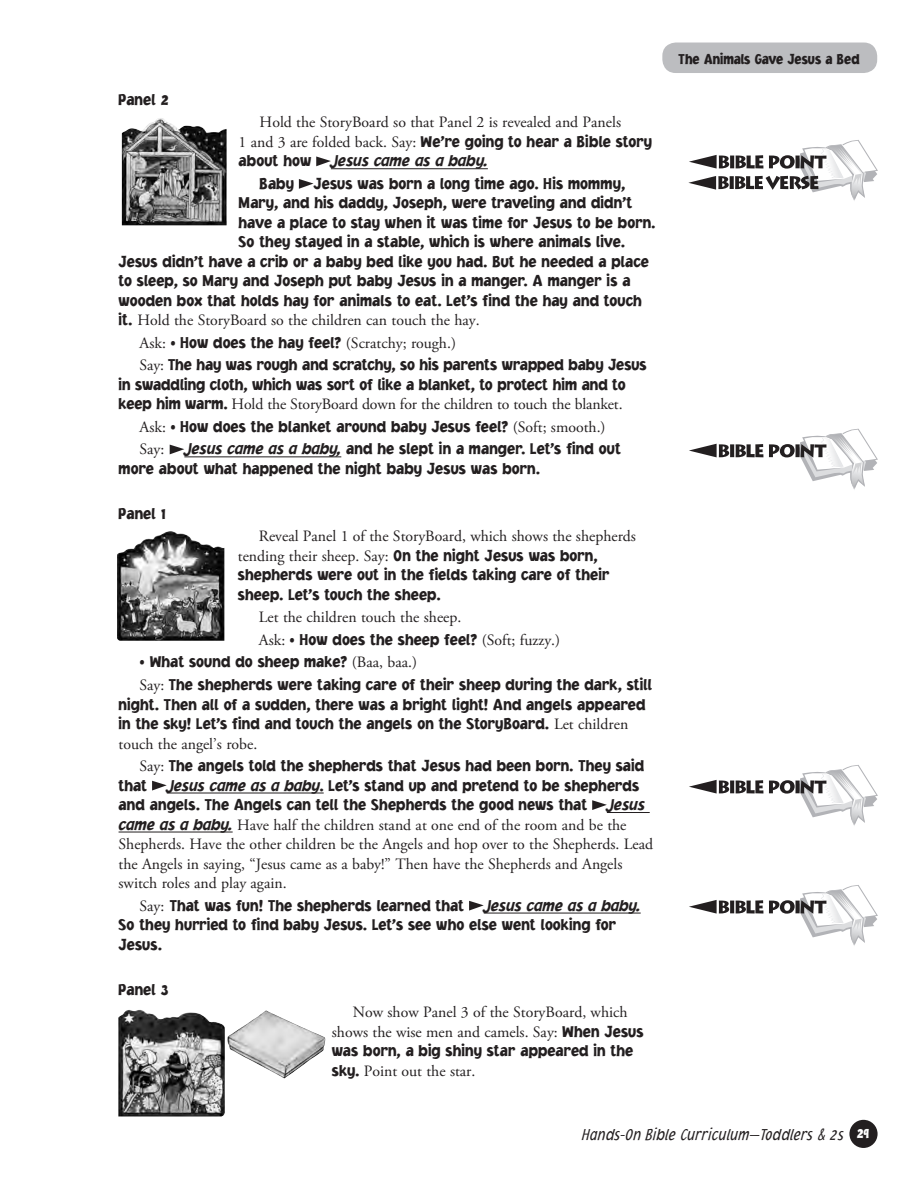
<style>
.page{position:relative;width:923px;height:1193px;background:#fff}
.page>*{position:absolute;margin:0;border:0;box-sizing:border-box;transform-origin:0 0}
.Normal_FL{font:900 16.5px/19.5px "Jacoby ICG";letter-spacing:.005em;color:#231f20;scale:.9 1}
.t1{font:italic 300 16.5px "Jacoby Cond ICG";color:#231f20}
.t2{font:15.75px/19.5px "Adobe Garamond Pro";color:#231f20}
.t3{font:900 15px "Jacoby Cond ICG";color:#231f20}
.s1{font-family:"Adobe Garamond Pro";font-weight:400;font-size:15.75px}
.s2{font-style:italic}
.s3{font-family:"Jacoby ICG";font-weight:900;font-size:16.5px}
.s4{font-family:"Jacoby ICG";font-weight:900;font-style:italic;font-size:16.5px}
.s5{font-weight:900;font-style:normal;font-size:15px;color:#fff}
</style>
<div class="page">
<hr style="left:331px;top:168px;width:157px;height:1px;background:#231f20">
<hr style="left:184px;top:456px;width:157px;height:1px;background:#231f20">
<hr style="left:167px;top:792px;width:157px;height:1px;background:#231f20">
<hr style="left:607px;top:812px;width:42px;height:1px;background:#231f20">
<hr style="left:118px;top:831px;width:115px;height:1px;background:#231f20">
<hr style="left:483px;top:912px;width:157px;height:1px;background:#231f20">
<svg style="left:316px;top:156px;width:15px;height:10px"></svg>
<svg style="left:299px;top:179px;width:14px;height:10px"></svg>
<svg style="left:170px;top:444px;width:14px;height:10px"></svg>
<svg style="left:152px;top:780px;width:15px;height:10px"></svg>
<svg style="left:592px;top:800px;width:15px;height:10px"></svg>
<svg style="left:469px;top:900px;width:14px;height:10px"></svg>
<svg style="left:688px;top:140px;width:190px;height:61px"></svg>
<svg style="left:769px;top:429px;width:108px;height:61px"></svg>
<svg style="left:689px;top:444px;width:74px;height:13px"></svg>
<svg style="left:769px;top:765px;width:108px;height:61px"></svg>
<svg style="left:689px;top:780px;width:74px;height:13px"></svg>
<svg style="left:769px;top:885px;width:108px;height:61px"></svg>
<svg style="left:689px;top:900px;width:74px;height:13px"></svg>
<img style="left:122px;top:118px;width:105px;height:107px">
<img style="left:117px;top:531px;width:107px;height:109px">
<img style="left:118px;top:1010px;width:107px;height:106px">
<img style="left:227px;top:1010px;width:98px;height:68px">
<div style="left:849px;top:1119px;width:28px;height:28px;background:#231f20;border-radius:50%"></div>
<div style="left:662px;top:43px;width:215px;height:30px;background:#bcbdc0;border-radius:14px"></div>
<p class="Normal_FL" style="left:118px;top:89px;width:57px">Panel 2</p>
<p class="t2" style="left:259px;top:113px;width:363px">Hold the StoryBoard so that Panel 2 is revealed and Panels</p>
<p class="Normal_FL" style="left:238px;top:131px;width:460px"><span class="s1">1 and 3 are folded back. Say:</span> We’re going to hear a Bible story about how <span class="s2">Jesus came as a baby.</span></p>
<p class="Normal_FL" style="left:260px;top:173px;width:408px">Baby Jesus was born a long time ago. His mommy,</p>
<p class="Normal_FL" style="left:238px;top:193px;width:439px">Mary, and his daddy, Joseph, were traveling and didn’t</p>
<p class="Normal_FL" style="left:238px;top:212px;width:464px">have a place to stay when it was time for Jesus to be born.</p>
<p class="Normal_FL" style="left:238px;top:232px;width:430px">So they stayed in a stable, which is where animals live.</p>
<p class="Normal_FL" style="left:118px;top:251px;width:591px">Jesus didn’t have a crib or a baby bed like you had. But he needed a place</p>
<p class="Normal_FL" style="left:118px;top:271px;width:570px">to sleep, so Mary and Joseph put baby Jesus in a manger. A manger is a</p>
<p class="Normal_FL" style="left:118px;top:290px;width:583px">wooden box that holds hay for animals to eat. Let’s find the hay and touch</p>
<p class="t2" style="left:118px;top:311px;width:362px"><span class="s3">it.</span> Hold the StoryBoard so the children can touch the hay.</p>
<p class="t2" style="left:139px;top:334px;width:318px">Ask: <span class="s3">• How does the hay feel?</span> (Scratchy; rough.)</p>
<p class="Normal_FL" style="left:118px;top:355px;width:588px;text-indent:21px"><span class="s1">Say:</span> The hay was rough and scratchy, so his parents wrapped baby Jesus in swaddling cloth, which was sort of like a blanket, to protect him and to</p>
<p class="t2" style="left:118px;top:395px;width:505px"><span class="s3">keep him warm.</span> Hold the StoryBoard down for the children to touch the blanket.</p>
<p class="Normal_FL" style="left:139px;top:416px;width:519px"><span class="s1">Ask:</span> • How does the blanket around baby Jesus feel? <span class="s1">(Soft; smooth.)</span></p>
<p class="Normal_FL" style="left:119px;top:439px;width:559px;text-indent:21px"><span class="s1">Say:</span> <span class="s2">Jesus came as a baby,</span> and he slept in a manger. Let’s find out more about what happened the night baby Jesus was born.</p>
<p class="Normal_FL" style="left:119px;top:503px;width:54px">Panel 1</p>
<p class="t2" style="left:259px;top:527px;width:378px">Reveal Panel 1 of the StoryBoard, which shows the shepherds</p>
<p class="Normal_FL" style="left:238px;top:545px;width:414px"><span class="s1">tending their sheep. Say:</span> On the night Jesus was born, shepherds were out in the fields taking care of their sheep. Let’s touch the sheep.</p>
<p class="t2" style="left:259px;top:608px;width:204px">Let the children touch the sheep.</p>
<p class="Normal_FL" style="left:259px;top:629px;width:336px"><span class="s1">Ask:</span> • How does the sheep feel? <span class="s1">(Soft; fuzzy.)</span></p>
<p class="Normal_FL" style="left:140px;top:652px;width:310px">• What sound do sheep make? <span class="s1">(Baa, baa.)</span></p>
<p class="Normal_FL" style="left:118px;top:674px;width:594px;text-indent:21px"><span class="s1">Say:</span> The shepherds were taking care of their sheep during the dark, still night. Then all of a sudden, there was a bright light! And angels appeared in the sky! Let’s find and touch the angels on the StoryBoard. <span class="s1">Let children</span></p>
<p class="t2" style="left:118px;top:734px;width:140px">touch the angel’s robe.</p>
<p class="Normal_FL" style="left:118px;top:755px;width:586px;text-indent:21px"><span class="s1">Say:</span> The angels told the shepherds that Jesus had been born. They said that <span class="s2">Jesus came as a baby</span>. Let’s stand up and pretend to be shepherds and angels. The Angels can tell the Shepherds the good news that <span class="s2">Jesus</span></p>
<p class="t2" style="left:118px;top:815px;width:536px"><span class="s4">came as a baby.</span> Have half the children stand at one end of the room and be the Shepherds. Have the other children be the Angels and hop over to the Shepherds. Lead the Angels in saying, “Jesus came as a baby!” Then have the Shepherds and Angels switch roles and play again.</p>
<p class="Normal_FL" style="left:119px;top:895px;width:581px;text-indent:21px"><span class="s1">Say:</span> That was fun! The shepherds learned that <span class="s2">Jesus came as a baby.<br></span>So they hurried to find baby Jesus. Let’s see who else went looking for<br>Jesus.</p>
<p class="Normal_FL" style="left:119px;top:979px;width:57px">Panel 3</p>
<p class="t2" style="left:332px;top:1003px;width:313px;text-align:center">Now show Panel 3 of the StoryBoard, which shows the wise men and camels. Say: <span class="s3">When Jesus</span></p>
<p class="Normal_FL" style="left:332px;top:1040px;width:336px">was born, a big shiny star appeared in the</p>
<p class="t2" style="left:332px;top:1061px;width:145px"><span class="s3">sky.</span> Point out the star.</p>
<p class="t3" style="left:678px;top:50px;width:182px">The Animals Gave Jesus a Bed</p>
<p class="t1" style="left:582px;top:1125px;width:288px">Hands-On Bible Curriculum—Toddlers &amp; 2s <span class="s5">29</span></p>
</div>
